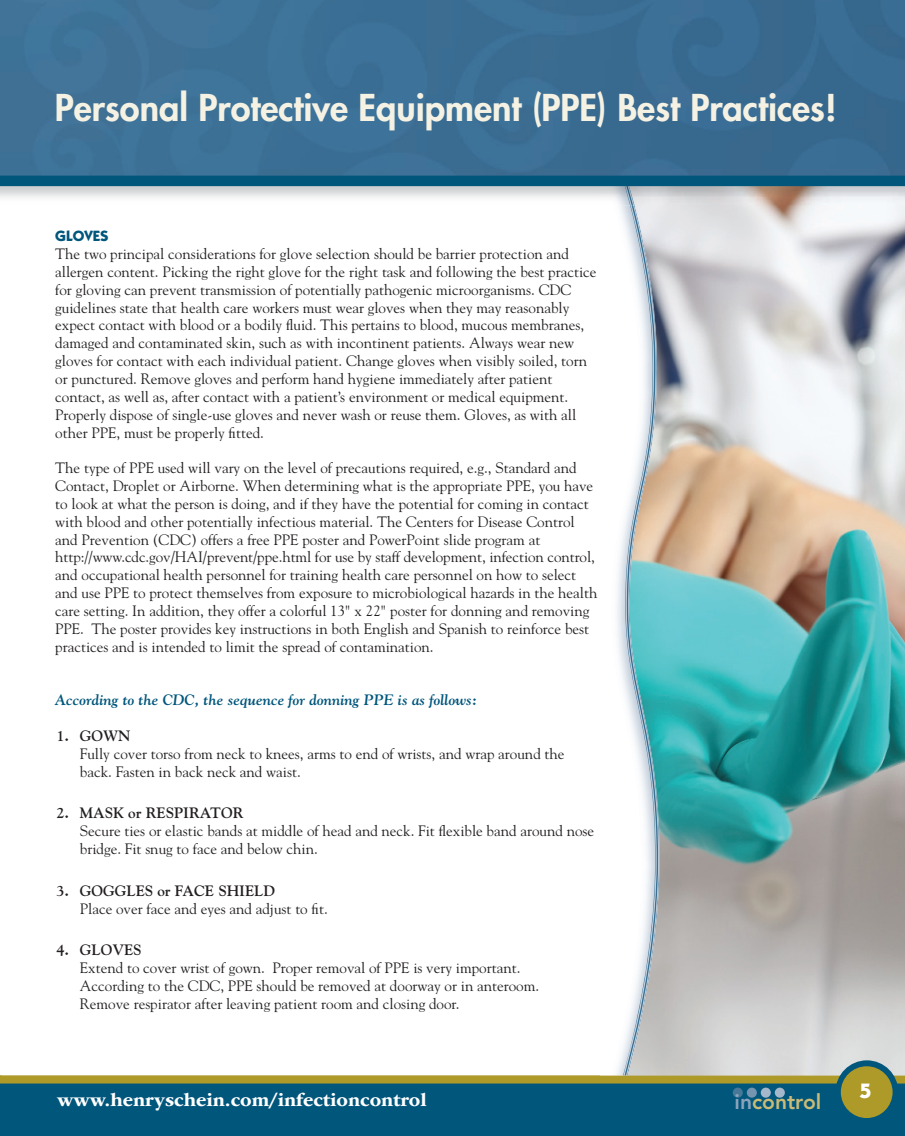
<style>
.page{position:relative;width:905px;height:1136px;background:#fff}
.page>*{position:absolute;margin:0;border:0;box-sizing:border-box;transform-origin:0 0}
.t1{font:800 36px "Futura Std";color:#f5f2e3}
.t2{font:800 21px "Avenir LT Std";color:#cabb76}
.t3{font:700 21px "ITC Kabel Std";color:#fff}
.t4{font:700 19.5px "ITC Garamond Std";color:#fff}
.t5{font:15px/17.9px "Goudy Std";color:#231f20}
.t6{font:italic 700 15px "Goudy Std";color:#01567c}
.t7{font:700 15px "Goudy Std";color:#231f20}
.t8{font:700 15px "ITC Kabel Std";color:#01567c}
.s1{color:#8ca4bc}
</style>
<div class="page">
<img style="left:622px;top:205px;width:283px;height:870px">
<div style="left:1px;top:1081px;width:904px;height:55px;background:#01567c"></div>
<hr style="left:0;top:1081px;width:2px;height:55px;background:#01567c">
<div style="left:732px;top:1087px;width:11px;height:10px;background:#487898;border-radius:50%"></div>
<div style="left:746px;top:1087px;width:11px;height:10px;background:#7594af;border-radius:50%"></div>
<div style="left:760px;top:1087px;width:11px;height:10px;background:#a5b7ca;border-radius:50%"></div>
<div style="left:774px;top:1087px;width:11px;height:10px;background:#a5b7ca;border-radius:50%"></div>
<div style="left:0;top:1075px;width:599px;height:6px;background:#cabb76"></div>
<div style="left:0;top:1076px;width:905px;height:7px;background:#ae9a28"></div>
<div style="left:835px;top:1060px;width:63px;height:63px;background:#01567c;border-radius:50%"></div>
<div style="left:840px;top:1066px;width:52px;height:52px;background:#ae9a28;border-radius:50%"></div>
<div style="left:0;top:0;width:905px;height:176px;background:#3c6f95"></div>
<img style="left:599px;top:169px;width:306px;height:36px">
<img style="left:627px;top:186px;width:278px;height:19px">
<div style="left:0;top:176px;width:905px;height:10px;background:#01567c"></div>
<h1 class="t1" style="left:55px;top:91px;width:783px">Personal Protective Equipment (PPE) Best Practices!</h1>
<p class="t8" style="left:55px;top:230px;width:55px">GLOVES</p>
<p class="t5" style="left:55px;top:246px;width:543px">The two principal considerations for glove selection should be barrier protection and allergen content. Picking the right glove for the right task and following the best practice for gloving can prevent transmission of potentially pathogenic microorganisms. CDC guidelines state that health care workers must wear gloves when they may reasonably expect contact with blood or a bodily fluid. This pertains to blood, mucous membranes, damaged and contaminated skin, such as with incontinent patients. Always wear new gloves for contact with each individual patient. Change gloves when visibly soiled, torn or punctured. Remove gloves and perform hand hygiene immediately after patient contact, as well as, after contact with a patient’s environment or medical equipment.<br>Properly dispose of single-use gloves and never wash or reuse them. Gloves, as with all other PPE, must be properly fitted.</p>
<p class="t5" style="left:55px;top:460px;width:543px">The type of PPE used will vary on the level of precautions required, e.g., Standard and Contact, Droplet or Airborne. When determining what is the appropriate PPE, you have to look at what the person is doing, and if they have the potential for coming in contact with blood and other potentially infectious material. The Centers for Disease Control and Prevention (CDC) offers a free PPE poster and PowerPoint slide program at http://www.cdc.gov/HAI/prevent/ppe.html for use by staff development, infection control, and occupational health personnel for training health care personnel on how to select and use PPE to protect themselves from exposure to microbiological hazards in the health care setting. In addition, they offer a colorful 13" x 22" poster for donning and removing PPE. The poster provides key instructions in both English and Spanish to reinforce best practices and is intended to limit the spread of contamination.</p>
<p class="t6" style="left:55px;top:694px;width:423px">According to the CDC, the sequence for donning PPE is as follows:</p>
<p class="t7" style="left:56px;top:727px;width:76px">1. GOWN</p>
<p class="t5" style="left:80px;top:746px;width:486px">Fully cover torso from neck to knees, arms to end of wrists, and wrap around the back. Fasten in back neck and waist.</p>
<p class="t7" style="left:56px;top:804px;width:189px">2. MASK or RESPIRATOR</p>
<p class="t5" style="left:80px;top:823px;width:516px">Secure ties or elastic bands at middle of head and neck. Fit flexible band around nose bridge. Fit snug to face and below chin.</p>
<p class="t7" style="left:56px;top:882px;width:220px">3. GOGGLES or FACE SHIELD</p>
<p class="t5" style="left:80px;top:901px;width:249px">Place over face and eyes and adjust to fit.</p>
<p class="t7" style="left:56px;top:941px;width:87px">4. GLOVES</p>
<p class="t5" style="left:80px;top:960px;width:461px">Extend to cover wrist of gown. Proper removal of PPE is very important.<br>According to the CDC, PPE should be removed at doorway or in anteroom.<br>Remove respirator after leaving patient room and closing door.</p>
<h3 class="t4" style="left:57px;top:1088px;width:371px">www.henryschein.com/infectioncontrol</h3>
<h2 class="t2" style="left:734px;top:1090px;width:88px"><span class="s1">in</span>control</h2>
<h2 class="t3" style="left:859px;top:1082px;width:13px">5</h2>
</div>
